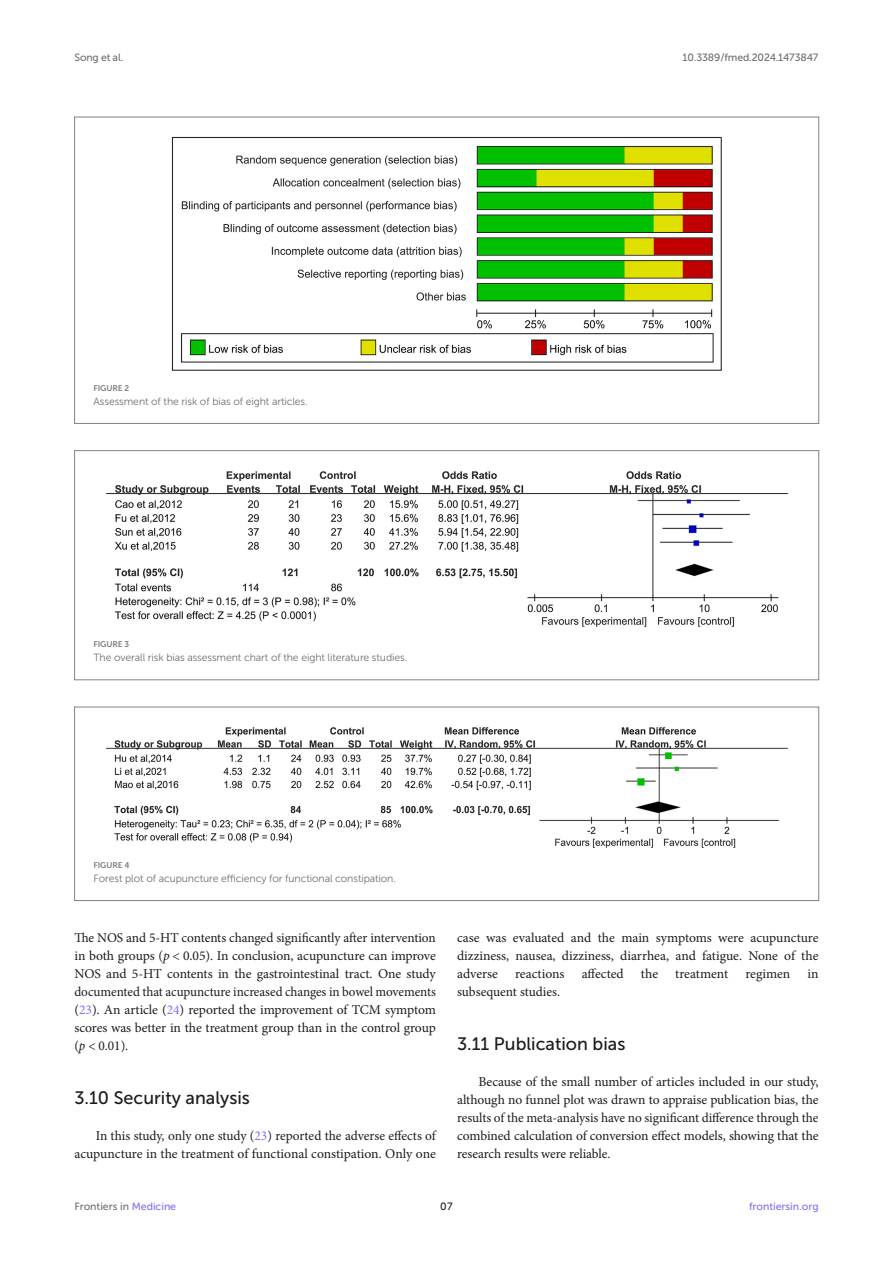
<style>
.page{position:relative;width:893px;height:1263px;background:#fff}
.page>*{position:absolute;margin:0;border:0;box-sizing:border-box;transform-origin:0 0}
.HEAD_2{font:18px "Museo Sans 500";color:#1b1c1b}
.TEXT{font:13.5px/18px "Minion Pro";letter-spacing:-.005em;color:#1b1c1b;text-align:justify}
.FIG_LEG{font:10.5px "Museo Sans 300";letter-spacing:-.01em;color:#706f70}
.t1{font:10.5px "Museo Sans 500";letter-spacing:-.015em;color:#706f70}
.t2{font:10.5px "Museo Sans 500";color:#856df0}
.t3{font:10.5px "Museo Sans 500";color:#1b1c1b}
.FIG_HD{font:8.25px "Museo Sans 700";letter-spacing:-.01em;color:#7e7f7f}
.s1{font-style:italic}
.s2{color:#856df0}
</style>
<div class="page">
<img style="left:171px;top:136px;width:551px;height:235px">
<img style="left:106px;top:471px;width:682px;height:156px">
<div style="left:74px;top:450px;width:745px;height:230px;border:1px solid #808285"></div>
<img style="left:106px;top:727px;width:682px;height:121px">
<div style="left:74px;top:707px;width:745px;height:194px;border:1px solid #808285"></div>
<p class="t1" style="left:74px;top:51px;width:50px">Song et al.</p>
<p class="t1" style="left:683px;top:51px;width:137px">10.3389/fmed.2024.1473847</p>
<p class="FIG_HD" style="left:94px;top:384px;width:37px">FIGURE 2</p>
<p class="FIG_LEG" style="left:94px;top:395px;width:216px">Assessment of the risk of bias of eight articles.</p>
<p class="FIG_HD" style="left:94px;top:640px;width:37px">FIGURE 3</p>
<p class="FIG_LEG" style="left:94px;top:652px;width:315px">The overall risk bias assessment chart of the eight literature studies.</p>
<p class="FIG_HD" style="left:94px;top:861px;width:37px">FIGURE 4</p>
<p class="FIG_LEG" style="left:94px;top:872px;width:304px">Forest plot of acupuncture efficiency for functional constipation.</p>
<p class="TEXT" style="left:74px;top:929px;width:363px">The NOS and 5-HT contents changed significantly after intervention in both groups (<span class="s1">p</span> &lt; 0.05). In conclusion, acupuncture can improve NOS and 5-HT contents in the gastrointestinal tract. One study documented that acupuncture increased changes in bowel movements (<span class="s2">23</span>). An article (<span class="s2">24</span>) reported the improvement of TCM symptom scores was better in the treatment group than in the control group (<span class="s1">p</span> &lt; 0.01).</p>
<p class="HEAD_2" style="left:74px;top:1088px;width:177px">3.10 Security analysis</p>
<p class="TEXT" style="left:74px;top:1127px;width:363px;text-align:right">In this study, only one study (<span class="s2">23</span>) reported the adverse effects of acupuncture in the treatment of functional constipation. Only one</p>
<p class="TEXT" style="left:457px;top:929px;width:363px">case was evaluated and the main symptoms were acupuncture dizziness, nausea, dizziness, diarrhea, and fatigue. None of the adverse</p>
<p class="TEXT" style="left:515px;top:965px;width:51px">reactions</p>
<p class="TEXT" style="left:582px;top:965px;width:44px">affected</p>
<p class="TEXT" style="left:641px;top:965px;width:19px">the</p>
<p class="TEXT" style="left:675px;top:965px;width:55px">treatment</p>
<p class="TEXT" style="left:745px;top:965px;width:47px">regimen</p>
<p class="TEXT" style="left:807px;top:965px;width:13px">in</p>
<p class="TEXT" style="left:457px;top:983px;width:104px">subsequent studies.</p>
<p class="HEAD_2" style="left:457px;top:1034px;width:170px">3.11 Publication bias</p>
<p class="TEXT" style="left:457px;top:1073px;width:363px;text-indent:21px">Because of the small number of articles included in our study, although no funnel plot was drawn to appraise publication bias, the results of the meta-analysis have no significant difference through the combined calculation of conversion effect models, showing that the research results were reliable.</p>
<p class="t1" style="left:74px;top:1200px;width:103px">Frontiers in <span class="s2">Medicine</span></p>
<p class="t3" style="left:440px;top:1200px;width:14px">07</p>
<p class="t2" style="left:749px;top:1200px;width:71px">frontiersin.org</p>
</div>
